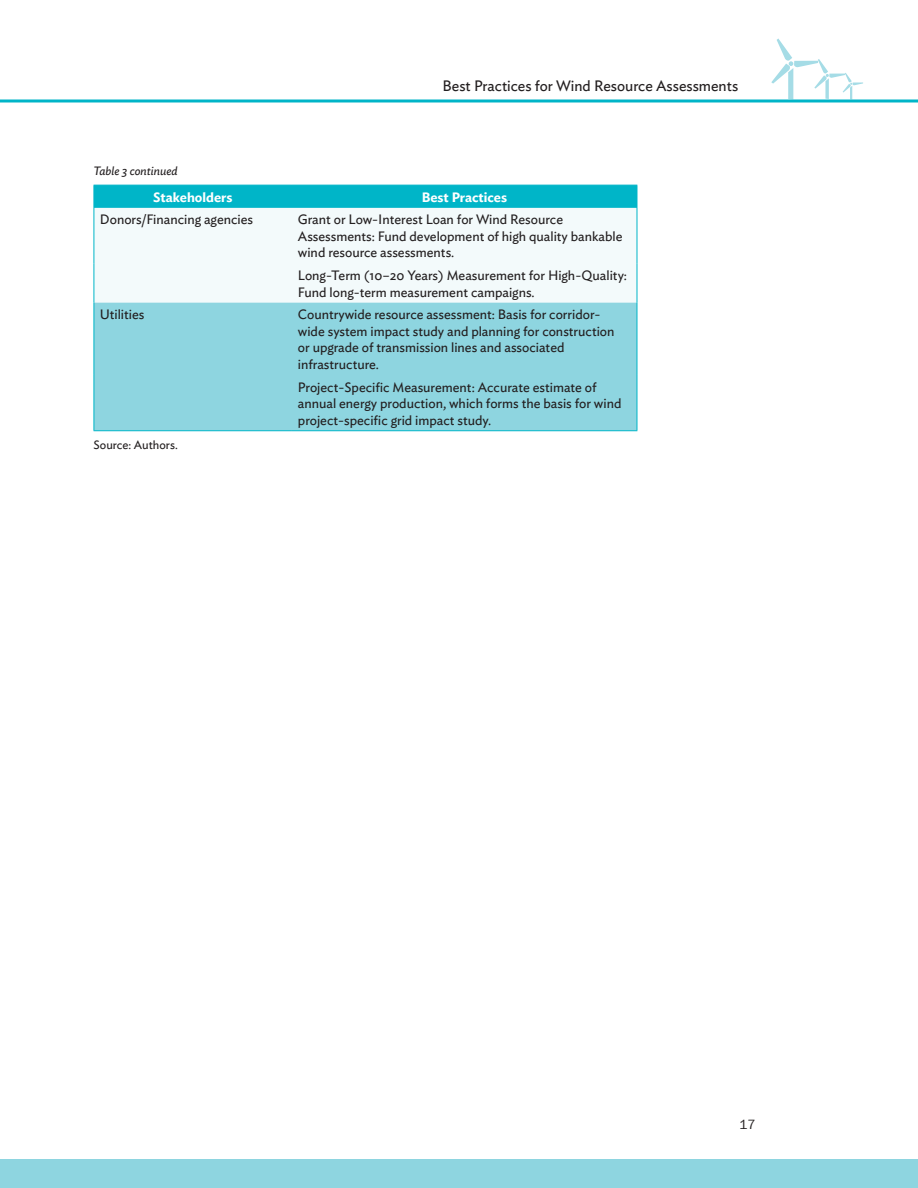
<style>
.page{position:relative;width:918px;height:1188px;background:#fff}
.page>*{position:absolute;margin:0;border:0;box-sizing:border-box;transform-origin:0 0}
.t1{font:15px "Ideal Sans";color:#231f20}
.t2{font:13.5px/16.5px "Ideal Sans";color:#231f20}
.t3{font:600 13.5px "Ideal Sans";color:#fff}
.t4{font:13.5px "Franklin Gothic LT Com";color:#231f20}
.t5{font:12px "Ideal Sans";color:#231f20}
.t6{font:italic 12px "Ideal Sans";color:#231f20}
</style>
<div class="page">
<svg style="left:771px;top:38px;width:92px;height:61px"></svg>
<hr style="left:0;top:99px;width:918px;height:3px;background:#00b5c8">
<div style="left:0;top:1159px;width:918px;height:29px;background:#8ed5e0"></div>
<div style="left:95px;top:208px;width:542px;height:95px;background:#f3fafb"></div>
<div style="left:95px;top:303px;width:542px;height:127px;background:#8ed5e0"></div>
<svg style="left:94px;top:185px;width:544px;height:23px;background:#02b5c8"></svg>
<hr style="left:94px;top:208px;width:1px;height:55px;background:#00b5c8">
<hr style="left:94px;top:263px;width:1px;height:40px;background:#00b5c8">
<hr style="left:637px;top:208px;width:1px;height:55px;background:#00b5c8">
<hr style="left:637px;top:263px;width:1px;height:40px;background:#00b5c8">
<hr style="left:94px;top:303px;width:1px;height:72px;background:#00b5c8">
<hr style="left:94px;top:375px;width:1px;height:55px;background:#00b5c8">
<hr style="left:94px;top:430px;width:198px;height:1px;background:#00b5c8">
<hr style="left:637px;top:303px;width:1px;height:72px;background:#00b5c8">
<hr style="left:637px;top:375px;width:1px;height:55px;background:#00b5c8">
<hr style="left:292px;top:430px;width:345px;height:1px;background:#00b5c8">
<p class="t6" style="left:94px;top:162px;width:86px">Table 3 continued</p>
<p class="t1" style="left:443px;top:75px;width:297px">Best Practices for Wind Resource Assessments</p>
<p class="t3" style="left:153px;top:187px;width:81px">Stakeholders</p>
<p class="t3" style="left:422px;top:187px;width:87px">Best Practices</p>
<p class="t2" style="left:100px;top:210px;width:155px">Donors/Financing agencies</p>
<p class="t2" style="left:298px;top:210px;width:326px">Grant or Low-Interest Loan for Wind Resource<br>Assessments: Fund development of high quality bankable wind resource assessments.</p>
<p class="t2" style="left:298px;top:266px;width:330px">Long-Term (10–20 Years) Measurement for High-Quality:<br>Fund long-term measurement campaigns.</p>
<p class="t2" style="left:100px;top:305px;width:46px">Utilities</p>
<p class="t2" style="left:298px;top:305px;width:318px">Countrywide resource assessment: Basis for corridor&shy;wide system impact study and planning for construction or upgrade of transmission lines and associated infrastructure.</p>
<p class="t2" style="left:298px;top:378px;width:325px">Project-Specific Measurement: Accurate estimate of annual energy production, which forms the basis for wind project-specific grid impact study.</p>
<p class="t5" style="left:94px;top:436px;width:86px">Source: Authors.</p>
<p class="t4" style="left:739px;top:1116px;width:18px">17</p>
</div>
